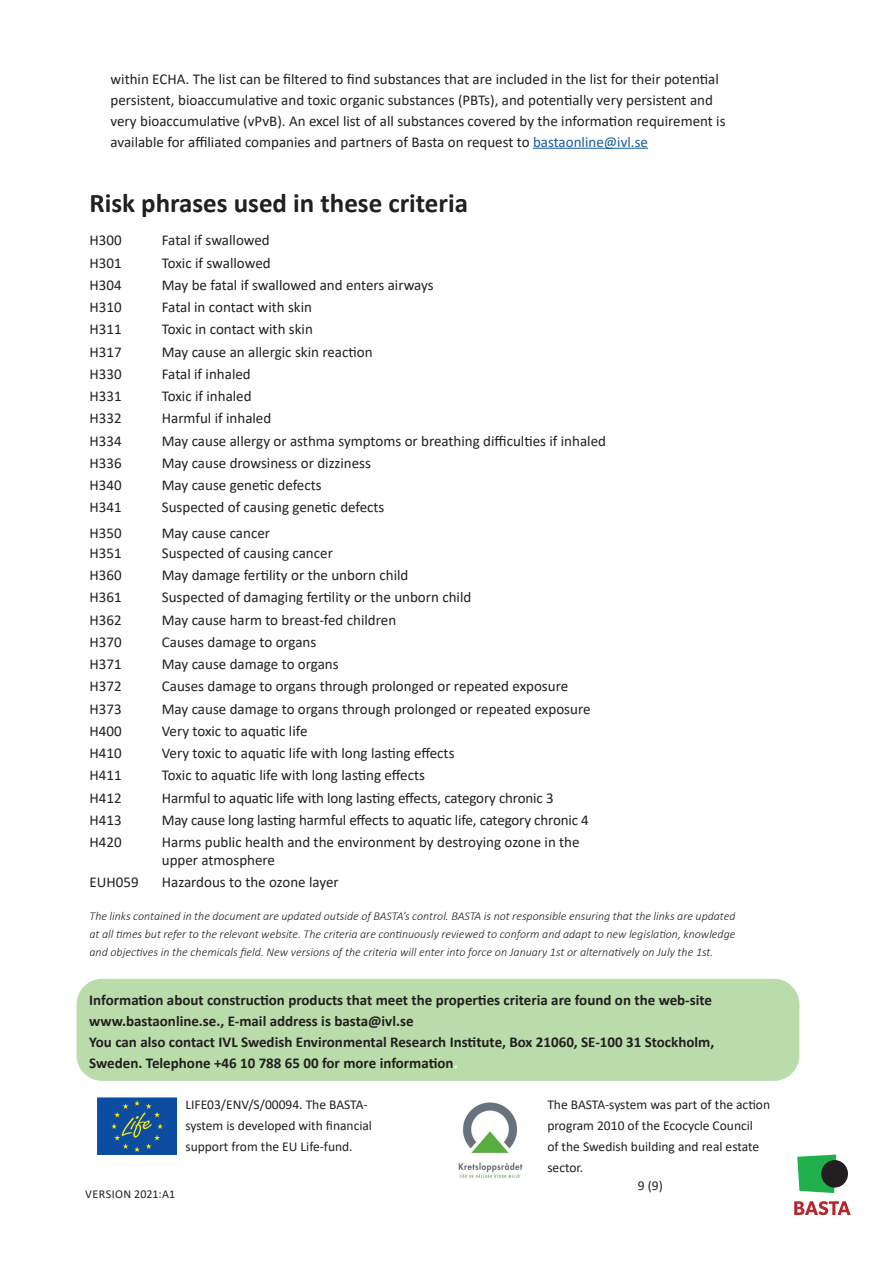
<style>
.page{position:relative;width:893px;height:1263px;background:#fff}
.page>*{position:absolute;margin:0;border:0;box-sizing:border-box;transform-origin:0 0}
.Brödtext_2{font:700 27px "Calibri";color:#231f20}
.Bröd_bullet{font:15px/18px "Calibri";color:#231f20}
.Brödtext_2-2{font:15px/21px "Calibri";color:#231f20}
.Innehåll{font:700 15px/21px "Calibri";color:#231f20}
.Brödtext_2-3{font:13.5px/21px "Calibri";color:#231f20}
.t1{font:italic 300 12px/18px "Calibri";color:#231f20;text-align:justify}
.Brödtext_2-4{font:12px "Calibri";letter-spacing:.03em;color:#231f20}
.s1{color:#175d9e}
.s2{color:#fff}
</style>
<div class="page">
<svg style="left:797px;top:1154px;width:39px;height:39px"></svg>
<div style="left:821px;top:1160px;width:27px;height:27px;background:#231f20;border-radius:50%"></div>
<svg style="left:794px;top:1201px;width:56px;height:14px"></svg>
<div style="left:77px;top:979px;width:722px;height:102px;background:#b9dcaa;border-radius:26px"></div>
<img style="left:98px;top:1098px;width:78px;height:56px">
<hr style="left:533px;top:148px;width:115px;height:1px;background:#175d9e">
<img style="left:458px;top:1102px;width:65px;height:77px">
<p class="Brödtext_2-2" style="left:111px;top:68px;width:617px">within ECHA. The list can be filtered to find substances that are included in the list for their potential persistent, bioaccumulative and toxic organic substances (PBTs), and potentially very persistent and very bioaccumulative (vPvB). An excel list of all substances covered by the information requirement is available for affiliated companies and partners of Basta on request to <span class="s1">bastaonline@ivl.se</span></p>
<p class="Brödtext_2" style="left:90px;top:184px;width:380px">Risk phrases used in these criteria</p>
<p class="Bröd_bullet" style="left:90px;top:231px;width:34px">H300</p>
<p class="Bröd_bullet" style="left:162px;top:231px;width:110px">Fatal if swallowed</p>
<p class="Bröd_bullet" style="left:90px;top:253px;width:34px">H301</p>
<p class="Bröd_bullet" style="left:162px;top:253px;width:110px">Toxic if swallowed</p>
<p class="Bröd_bullet" style="left:90px;top:275px;width:34px">H304</p>
<p class="Bröd_bullet" style="left:162px;top:275px;width:273px">May be fatal if swallowed and enters airways</p>
<p class="Bröd_bullet" style="left:90px;top:298px;width:34px">H310</p>
<p class="Bröd_bullet" style="left:162px;top:298px;width:152px">Fatal in contact with skin</p>
<p class="Bröd_bullet" style="left:90px;top:320px;width:34px">H311</p>
<p class="Bröd_bullet" style="left:162px;top:320px;width:153px">Toxic in contact with skin</p>
<p class="Bröd_bullet" style="left:90px;top:342px;width:34px">H317</p>
<p class="Bröd_bullet" style="left:162px;top:342px;width:212px">May cause an allergic skin reaction</p>
<p class="Bröd_bullet" style="left:90px;top:365px;width:34px">H330</p>
<p class="Bröd_bullet" style="left:162px;top:365px;width:90px">Fatal if inhaled</p>
<p class="Bröd_bullet" style="left:90px;top:387px;width:34px">H331</p>
<p class="Bröd_bullet" style="left:162px;top:387px;width:91px">Toxic if inhaled</p>
<p class="Bröd_bullet" style="left:90px;top:409px;width:34px">H332</p>
<p class="Bröd_bullet" style="left:162px;top:409px;width:111px">Harmful if inhaled</p>
<p class="Bröd_bullet" style="left:90px;top:431px;width:34px">H334</p>
<p class="Bröd_bullet" style="left:162px;top:431px;width:446px">May cause allergy or asthma symptoms or breathing difficulties if inhaled</p>
<p class="Bröd_bullet" style="left:90px;top:454px;width:34px">H336</p>
<p class="Bröd_bullet" style="left:162px;top:454px;width:211px">May cause drowsiness or dizziness</p>
<p class="Bröd_bullet" style="left:90px;top:476px;width:34px">H340</p>
<p class="Bröd_bullet" style="left:162px;top:476px;width:161px">May cause genetic defects</p>
<p class="Bröd_bullet" style="left:90px;top:498px;width:34px">H341</p>
<p class="Bröd_bullet" style="left:162px;top:498px;width:224px">Suspected of causing genetic defects</p>
<p class="Bröd_bullet" style="left:90px;top:523px;width:34px">H350</p>
<p class="Bröd_bullet" style="left:162px;top:523px;width:110px">May cause cancer</p>
<p class="Bröd_bullet" style="left:90px;top:543px;width:34px">H351</p>
<p class="Bröd_bullet" style="left:162px;top:543px;width:173px">Suspected of causing cancer</p>
<p class="Bröd_bullet" style="left:90px;top:566px;width:34px">H360</p>
<p class="Bröd_bullet" style="left:162px;top:566px;width:248px">May damage fertility or the unborn child</p>
<p class="Bröd_bullet" style="left:90px;top:588px;width:34px">H361</p>
<p class="Bröd_bullet" style="left:162px;top:588px;width:311px">Suspected of damaging fertility or the unborn child</p>
<p class="Bröd_bullet" style="left:90px;top:610px;width:34px">H362</p>
<p class="Bröd_bullet" style="left:162px;top:610px;width:236px">May cause harm to breast-fed children</p>
<p class="Bröd_bullet" style="left:90px;top:632px;width:34px">H370</p>
<p class="Bröd_bullet" style="left:162px;top:632px;width:156px">Causes damage to organs</p>
<p class="Bröd_bullet" style="left:90px;top:655px;width:34px">H371</p>
<p class="Bröd_bullet" style="left:162px;top:655px;width:178px">May cause damage to organs</p>
<p class="Bröd_bullet" style="left:90px;top:677px;width:34px">H372</p>
<p class="Bröd_bullet" style="left:162px;top:677px;width:408px">Causes damage to organs through prolonged or repeated exposure</p>
<p class="Bröd_bullet" style="left:90px;top:699px;width:34px">H373</p>
<p class="Bröd_bullet" style="left:162px;top:699px;width:430px">May cause damage to organs through prolonged or repeated exposure</p>
<p class="Bröd_bullet" style="left:90px;top:721px;width:34px">H400</p>
<p class="Bröd_bullet" style="left:162px;top:721px;width:147px">Very toxic to aquatic life</p>
<p class="Bröd_bullet" style="left:90px;top:744px;width:34px">H410</p>
<p class="Bröd_bullet" style="left:162px;top:744px;width:294px">Very toxic to aquatic life with long lasting effects</p>
<p class="Bröd_bullet" style="left:90px;top:766px;width:34px">H411</p>
<p class="Bröd_bullet" style="left:162px;top:766px;width:265px">Toxic to aquatic life with long lasting effects</p>
<p class="Bröd_bullet" style="left:90px;top:788px;width:34px">H412</p>
<p class="Bröd_bullet" style="left:162px;top:788px;width:393px">Harmful to aquatic life with long lasting effects, category chronic 3</p>
<p class="Bröd_bullet" style="left:90px;top:810px;width:34px">H413</p>
<p class="Bröd_bullet" style="left:162px;top:810px;width:428px">May cause long lasting harmful effects to aquatic life, category chronic 4</p>
<p class="Bröd_bullet" style="left:90px;top:833px;width:34px">H420</p>
<p class="Bröd_bullet" style="left:162px;top:833px;width:419px">Harms public health and the environment by destroying ozone in the upper atmosphere</p>
<p class="Bröd_bullet" style="left:90px;top:873px;width:51px">EUH059</p>
<p class="Bröd_bullet" style="left:162px;top:873px;width:178px">Hazardous to the ozone layer</p>
<p class="t1" style="left:90px;top:907px;width:647px">The links contained in the document are updated outside of BASTA’s control. BASTA is not responsible ensuring that the links are updated at all times but refer to the relevant website. The criteria are continuously reviewed to conform and adapt to new legislation, knowledge and objectives in the chemicals field. New versions of the criteria will enter into force on January 1st or alternatively on July the 1st.</p>
<p class="Innehåll" style="left:89px;top:990px;width:626px">Information about construction products that meet the properties criteria are found on the web-site www.bastaonline.se., E-mail address is basta@ivl.se<br>You can also contact IVL Swedish Environmental Research Institute, Box 21060, SE-100 31 Stockholm, Sweden. Telephone +46 10 788 65 00 for more information<span class="s2">.</span></p>
<p class="Brödtext_2-3" style="left:185px;top:1094px;width:188px">LIFE03/ENV/S/00094. The BASTA&shy;system is developed with financial support from the EU Life-fund.</p>
<p class="Brödtext_2-3" style="left:547px;top:1094px;width:224px">The BASTA-system was part of the action program 2010 of the Ecocycle Council<br>of the Swedish building and real estate sector.</p>
<p class="Brödtext_2-4" style="left:85px;top:1186px;width:92px">VERSION 2021:A1</p>
<p class="Brödtext_2-3" style="left:638px;top:1175px;width:26px">9 (9)</p>
</div>
